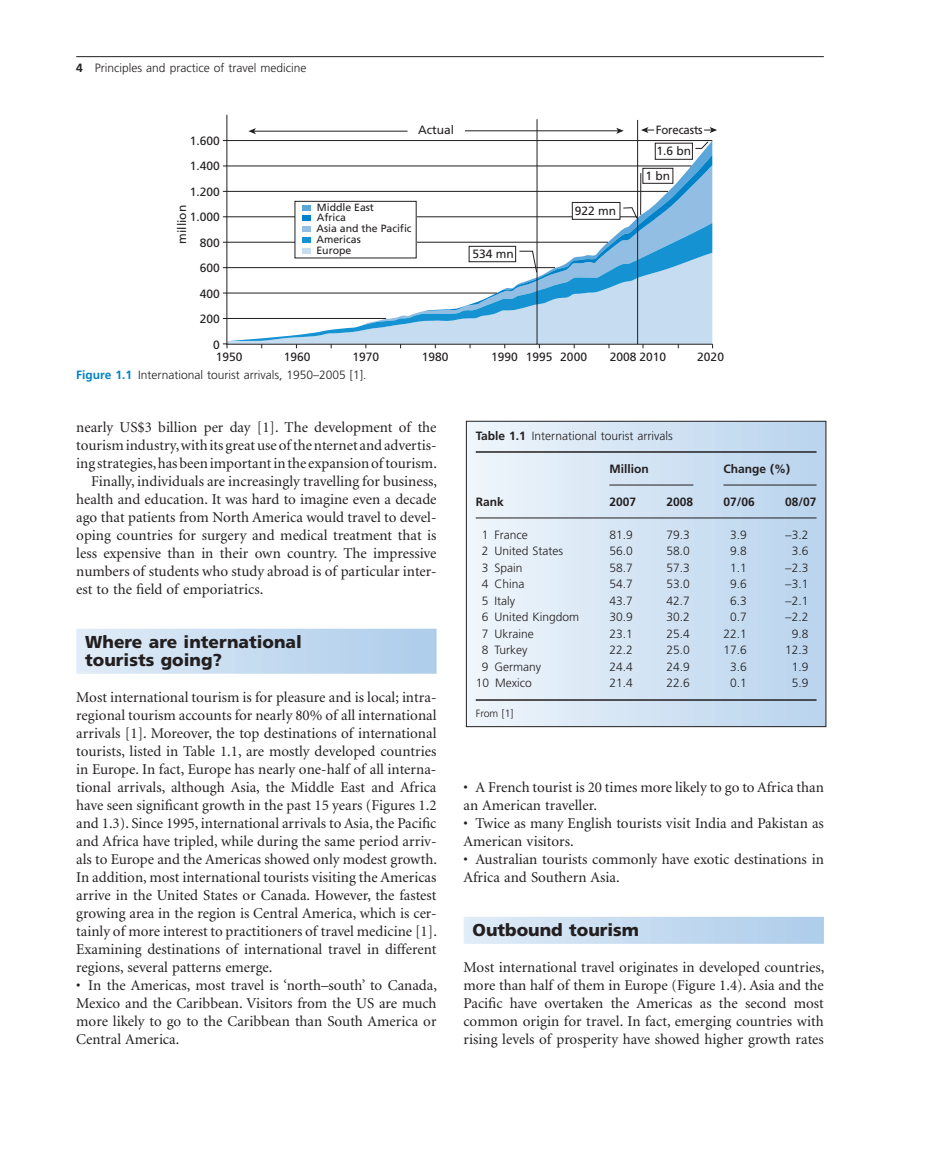
<style>
.page{position:relative;width:932px;height:1174px;background:#fff}
.page>*{position:absolute;margin:0;border:0;box-sizing:border-box;transform-origin:0 0}
.t1{font:900 17.25px/18px "Frutiger";color:#231f20}
.t2{font:15px/18px "Minion";color:#231f20}
.t3{font:300 12px "Frutiger";color:#231f20}
.t4{font:12px/25.5px "Frutiger";color:#231f20;text-align:right}
.t5{font:700 12px "Frutiger";color:#231f20}
.t6{font:12px "Frutiger";color:#231f20;scale:.95 1}
.t7{font:10.5px/9.8px "Frutiger";color:#231f20}
.t8{font:300 10.5px "Frutiger";color:#231f20}
.s1{font-weight:700}
.s2{font-weight:700;color:#0082c8}
</style>
<div class="page">
<hr style="left:76px;top:56px;width:747px;height:1px;background:#231f20">
<div style="left:463px;top:916px;width:360px;height:27px;background:linear-gradient(to right,#e0ecf7,#adcdeb)"></div>
<div style="left:76px;top:628px;width:360px;height:45px;background:linear-gradient(to right,#e0ecf7,#adcdeb)"></div>
<svg style="left:713px;top:128px;width:4px;height:4px"></svg>
<svg style="left:226px;top:114px;width:487px;height:231px"></svg>
<svg style="left:502px;top:141px;width:210px;height:149px"></svg>
<div style="left:466px;top:421px;width:359px;height:305px;background:linear-gradient(to right,#eff6fb,#b8d3ec)"></div>
<hr style="left:475px;top:451px;width:309px;height:2px;background:#231f20">
<hr style="left:784px;top:451px;width:32px;height:2px;background:#231f20">
<hr style="left:475px;top:517px;width:309px;height:1px;background:#231f20">
<hr style="left:784px;top:517px;width:32px;height:1px;background:#231f20">
<hr style="left:475px;top:699px;width:309px;height:1px;background:#231f20">
<hr style="left:784px;top:699px;width:32px;height:1px;background:#231f20">
<hr style="left:609px;top:484px;width:84px;height:1px;background:#231f20">
<hr style="left:723px;top:484px;width:93px;height:1px;background:#231f20">
<div style="left:466px;top:421px;width:360px;height:306px;border:1px solid #231f20"></div>
<p class="t3" style="left:76px;top:63px;width:231px"><span class="s1">4</span> Principles and practice of travel medicine</p>
<p class="t4" style="left:190px;top:129px;width:32px">1.600<br>1.400<br>1.200<br>1.000<br>800<br>600<br>400<br>200<br>0</p>
<p class="t4" style="left:170px;top:243px;width:40px;rotate:-90deg">million</p>
<p class="t4" style="left:418px;top:118px;width:37px">Actual</p>
<p class="t6" style="left:655px;top:125px;width:51px">Forecasts</p>
<p class="t4" style="left:656px;top:139px;width:36px">1.6 bn</p>
<p class="t7" style="left:317px;top:204px;width:59px">Middle East<br>Africa</p>
<p class="t7" style="left:316px;top:224px;width:97px;line-height:10.2px">Asia and the Pacific<br>Americas</p>
<p class="t7" style="left:316px;top:246px;width:37px">Europe</p>
<p class="t4" style="left:472px;top:242px;width:43px">534 mn</p>
<p class="t4" style="left:574px;top:199px;width:43px">922 mn</p>
<p class="t4" style="left:645px;top:164px;width:26px">1 bn</p>
<p class="t4" style="left:216px;top:345px;width:28px">1950</p>
<p class="t4" style="left:283px;top:345px;width:28px">1960</p>
<p class="t4" style="left:352px;top:345px;width:28px">1970</p>
<p class="t4" style="left:421px;top:345px;width:28px">1980</p>
<p class="t3" style="left:76px;top:370px;width:292px"><span class="s2">Figure 1.1</span> International tourist arrivals, 1950 – 2005 [1] .</p>
<p class="t4" style="left:491px;top:345px;width:97px">1990 1995 2000</p>
<p class="t4" style="left:609px;top:345px;width:58px">2008 2010</p>
<p class="t4" style="left:697px;top:345px;width:28px">2020</p>
<p class="t2" style="left:76px;top:419px;width:362px">nearly US$3 billion per day [1] . The development of the</p>
<p class="t2" style="left:76px;top:437px;width:361px">tourism industry, with its great use of the nternet and advertis-</p>
<p class="t2" style="left:76px;top:455px;width:362px">ing strategies, has been important in the expansion of tourism.</p>
<p class="t2" style="left:91px;top:473px;width:347px">Finally, individuals are increasingly travelling for business,</p>
<p class="t2" style="left:76px;top:491px;width:362px">health and education. It was hard to imagine even a decade</p>
<p class="t2" style="left:76px;top:509px;width:361px">ago that patients from North America would travel to devel-</p>
<p class="t2" style="left:76px;top:527px;width:362px">oping countries for surgery and medical treatment that is</p>
<p class="t2" style="left:76px;top:545px;width:362px">less expensive than in their own country. The impressive</p>
<p class="t2" style="left:76px;top:563px;width:361px">numbers of students who study abroad is of particular inter-</p>
<p class="t2" style="left:76px;top:581px;width:188px">est to the field of emporiatrics.</p>
<p class="t1" style="left:85px;top:634px;width:218px">Where a re i nternational t ourists g oing?</p>
<p class="t2" style="left:76px;top:689px;width:362px;text-align:justify">Most international tourism is for pleasure and is local; intra&shy;regional tourism accounts for nearly 80% of all international arrivals [1] . Moreover, the top destinations of international tourists, listed in Table 1.1 , are mostly developed countries in Europe. In fact, Europe has nearly one - half of all interna&shy;tional arrivals, although Asia, the Middle East and Africa have seen significant growth in the past 15 years (Figures 1.2 and 1.3 ). Since 1995, international arrivals to Asia, the Pacific and Africa have tripled, while during the same period arriv&shy;als to Europe and the Americas showed only modest growth.<br>In addition, most international tourists visiting the Americas arrive in the United States or Canada. However, the fastest growing area in the region is Central America, which is cer&shy;tainly of more interest to practitioners of travel medicine [1] .<br>Examining destinations of international travel in different regions, several patterns emerge.</p>
<p class="t2" style="left:76px;top:977px;width:362px;text-align:justify">• In the Americas, most travel is ‘ north – south ’ to Canada, Mexico and the Caribbean. Visitors from the US are much more likely to go to the Caribbean than South America or Central America.</p>
<p class="t3" style="left:475px;top:431px;width:198px"><span class="s1">Table 1.1</span> International tourist arrivals</p>
<p class="t5" style="left:475px;top:496px;width:30px">Rank</p>
<p class="t5" style="left:609px;top:463px;width:41px">Million</p>
<p class="t5" style="left:723px;top:463px;width:68px">Change (%)</p>
<p class="t5" style="left:609px;top:496px;width:28px">2007</p>
<p class="t5" style="left:666px;top:496px;width:28px">2008</p>
<p class="t5" style="left:723px;top:496px;width:33px">07/06</p>
<p class="t5" style="left:784px;top:496px;width:33px">08/07</p>
<p class="t3" style="left:481px;top:529px;width:47px">1 France</p>
<p class="t3" style="left:609px;top:529px;width:25px">81.9</p>
<p class="t3" style="left:666px;top:529px;width:25px">79.3</p>
<p class="t3" style="left:730px;top:529px;width:18px">3.9</p>
<p class="t3" style="left:784px;top:529px;width:25px">−3.2</p>
<p class="t3" style="left:481px;top:546px;width:83px">2 United States</p>
<p class="t3" style="left:609px;top:546px;width:25px">56.0</p>
<p class="t3" style="left:666px;top:546px;width:25px">58.0</p>
<p class="t3" style="left:730px;top:546px;width:18px">9.8</p>
<p class="t3" style="left:791px;top:546px;width:18px">3.6</p>
<p class="t3" style="left:481px;top:562px;width:42px">3 Spain</p>
<p class="t3" style="left:609px;top:562px;width:25px">58.7</p>
<p class="t3" style="left:666px;top:562px;width:25px">57.3</p>
<p class="t3" style="left:730px;top:562px;width:18px">1.1</p>
<p class="t3" style="left:784px;top:562px;width:25px">−2.3</p>
<p class="t3" style="left:481px;top:579px;width:44px">4 China</p>
<p class="t3" style="left:609px;top:579px;width:25px">54.7</p>
<p class="t3" style="left:666px;top:579px;width:25px">53.0</p>
<p class="t3" style="left:730px;top:579px;width:18px">9.6</p>
<p class="t3" style="left:784px;top:579px;width:25px">−3.1</p>
<p class="t3" style="left:481px;top:595px;width:35px">5 Italy</p>
<p class="t3" style="left:609px;top:595px;width:25px">43.7</p>
<p class="t3" style="left:666px;top:595px;width:25px">42.7</p>
<p class="t3" style="left:730px;top:595px;width:18px">6.3</p>
<p class="t3" style="left:784px;top:595px;width:25px">−2.1</p>
<p class="t3" style="left:481px;top:612px;width:99px">6 United Kingdom</p>
<p class="t3" style="left:609px;top:612px;width:25px">30.9</p>
<p class="t3" style="left:666px;top:612px;width:25px">30.2</p>
<p class="t3" style="left:730px;top:612px;width:18px">0.7</p>
<p class="t3" style="left:784px;top:612px;width:25px">−2.2</p>
<p class="t3" style="left:481px;top:628px;width:54px">7 Ukraine</p>
<p class="t3" style="left:609px;top:628px;width:25px">23.1</p>
<p class="t3" style="left:666px;top:628px;width:25px">25.4</p>
<p class="t3" style="left:723px;top:628px;width:25px">22.1</p>
<p class="t3" style="left:791px;top:628px;width:18px">9.8</p>
<p class="t3" style="left:481px;top:645px;width:47px">8 Turkey</p>
<p class="t3" style="left:609px;top:645px;width:25px">22.2</p>
<p class="t3" style="left:666px;top:645px;width:25px">25.0</p>
<p class="t3" style="left:723px;top:645px;width:25px">17.6</p>
<p class="t3" style="left:784px;top:645px;width:25px">12.3</p>
<p class="t3" style="left:481px;top:661px;width:61px">9 Germany</p>
<p class="t3" style="left:609px;top:661px;width:25px">24.4</p>
<p class="t3" style="left:666px;top:661px;width:25px">24.9</p>
<p class="t3" style="left:730px;top:661px;width:18px">3.6</p>
<p class="t3" style="left:791px;top:661px;width:18px">1.9</p>
<p class="t3" style="left:475px;top:678px;width:58px">10 Mexico</p>
<p class="t3" style="left:609px;top:678px;width:25px">21.4</p>
<p class="t3" style="left:666px;top:678px;width:25px">22.6</p>
<p class="t3" style="left:730px;top:678px;width:18px">0.1</p>
<p class="t3" style="left:791px;top:678px;width:18px">5.9</p>
<p class="t8" style="left:475px;top:709px;width:39px">From [1]</p>
<p class="t2" style="left:463px;top:779px;width:362px">• A French tourist is 20 times more likely to go to Africa than an American traveller.</p>
<p class="t2" style="left:463px;top:815px;width:362px">• Twice as many English tourists visit India and Pakistan as<br>American visitors.</p>
<p class="t2" style="left:463px;top:851px;width:361px">• Australian tourists commonly have exotic destinations in<br>Africa and Southern Asia.</p>
<p class="t1" style="left:472px;top:922px;width:168px">Outbound t ourism</p>
<p class="t2" style="left:463px;top:959px;width:362px;text-align:justify">Most international travel originates in developed countries, more than half of them in Europe (Figure 1.4 ). Asia and the Pacific have overtaken the Americas as the second most common origin for travel. In fact, emerging countries with rising levels of prosperity have showed higher growth rates</p>
</div>
